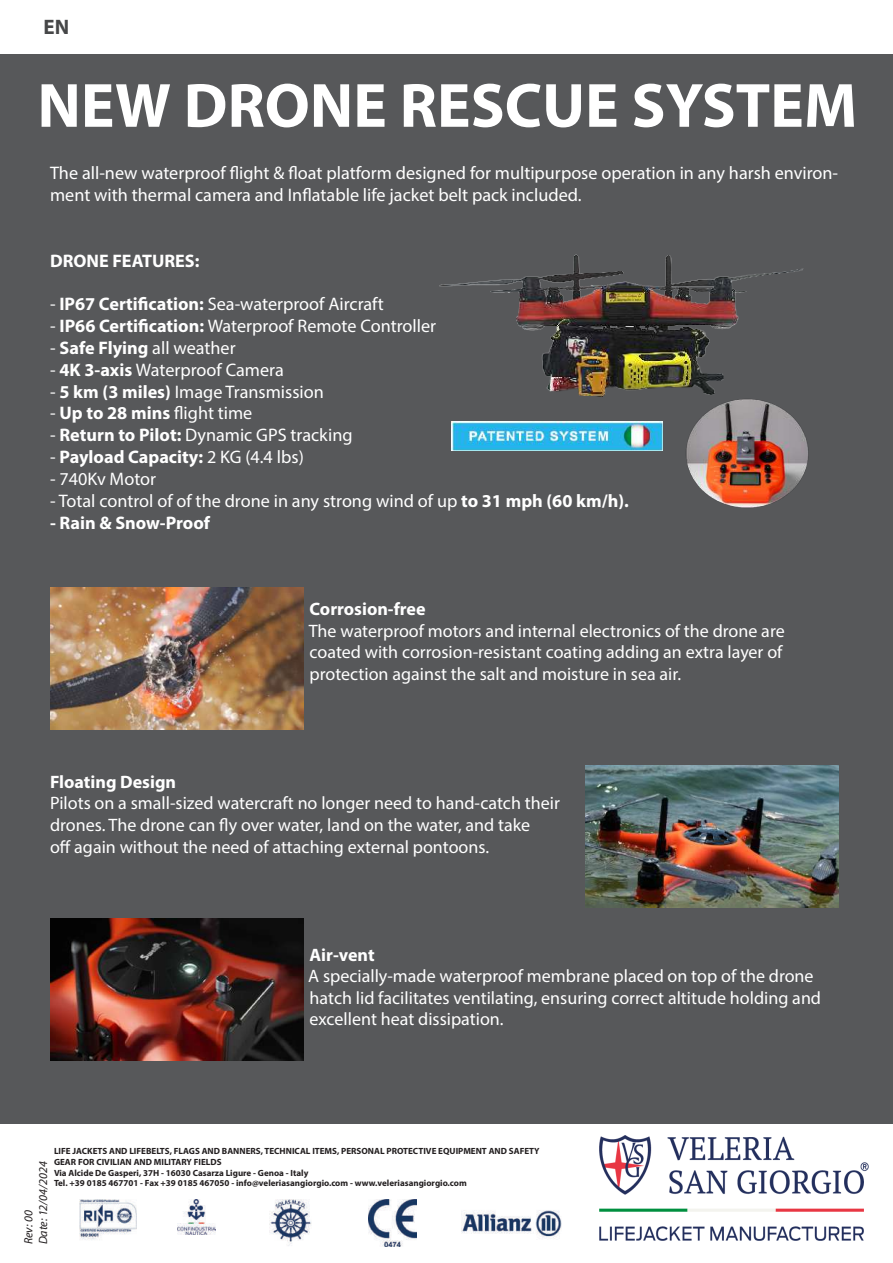
<style>
.page{position:relative;width:893px;height:1263px;background:#fff}
.page>*{position:absolute;margin:0;border:0;box-sizing:border-box;transform-origin:0 0}
.t1{font:700 63px "Myriad Pro";color:#fff}
.t2{font:700 21px "Myriad Pro";color:#464748}
.t3{font:18.15px/21.8px "Myriad Pro";color:#fff}
.t4{font:700 18.15px "Myriad Pro";color:#fff}
.t5{font:18px/21.6px "Myriad Pro";color:#fff}
.t6{font:700 18px "Myriad Pro";color:#fff}
.t7{font:italic 12px/14.4px "Myriad Pro";color:#231f20}
.t8{font:700 9px/10.8px "Myriad Pro";color:#231f20}
.s1{font-weight:700}
.s2{font-weight:400}
</style>
<div class="page">
<div style="left:0;top:54px;width:893px;height:1069px;background:#57585a"></div>
<img style="left:600px;top:1135px;width:269px;height:106px">
<img style="left:79px;top:1200px;width:58px;height:40px">
<img style="left:269px;top:1200px;width:43px;height:46px">
<img style="left:177px;top:1200px;width:39px;height:34px">
<img style="left:369px;top:1200px;width:48px;height:47px">
<img style="left:461px;top:1210px;width:100px;height:29px">
<img style="left:439px;top:254px;width:365px;height:197px">
<img style="left:50px;top:587px;width:253px;height:143px">
<img style="left:586px;top:766px;width:253px;height:141px">
<img style="left:685px;top:361px;width:123px;height:147px">
<img style="left:50px;top:918px;width:253px;height:142px">
<img style="left:451px;top:421px;width:211px;height:30px">
<p class="t2" style="left:43px;top:13px;width:27px">EN</p>
<h1 class="t1" style="left:37px;top:64px;width:821px">NEW DRONE RESCUE SYSTEM</h1>
<p class="t3" style="left:50px;top:162px;width:790px">The all-new waterproof flight &amp; float platform designed for multipurpose operation in any harsh environ&shy;ment with thermal camera and Inflatable life jacket belt pack included.</p>
<p class="t4" style="left:50px;top:249px;width:151px">DRONE FEATURES:</p>
<p class="t3" style="left:50px;top:293px;width:335px">- <span class="s1">IP67 Certification:</span> Sea-waterproof Aircraft</p>
<p class="t3" style="left:50px;top:315px;width:388px">- <span class="s1">IP66 Certification:</span> Waterproof Remote Controller</p>
<p class="t3" style="left:50px;top:337px;width:187px">- <span class="s1">Safe Flying</span> all weather</p>
<p class="t3" style="left:50px;top:359px;width:235px">- <span class="s1">4K 3-axis</span> Waterproof Camera</p>
<p class="t3" style="left:50px;top:380px;width:275px">- <span class="s1">5 km (3 miles)</span> Image Transmission</p>
<p class="t3" style="left:50px;top:402px;width:204px">- <span class="s1">Up to 28 mins</span> flight time</p>
<p class="t3" style="left:50px;top:424px;width:304px">- <span class="s1">Return to Pilot:</span> Dynamic GPS tracking</p>
<p class="t4" style="left:50px;top:445px;width:255px"><span class="s2">-</span> Payload Capacity: <span class="s2">2 KG (4.4 lbs)</span></p>
<p class="t3" style="left:50px;top:468px;width:108px">- 740Kv Motor</p>
<p class="t3" style="left:50px;top:489px;width:580px">- Total control of of the drone in any strong wind of up <span class="s1">to 31 mph (60 km/h).</span></p>
<p class="t4" style="left:50px;top:511px;width:162px">- Rain &amp; Snow-Proof</p>
<p class="t6" style="left:310px;top:597px;width:117px">Corrosion-free</p>
<p class="t5" style="left:309px;top:619px;width:477px">The waterproof motors and internal electronics of the drone are coated with corrosion-resistant coating adding an extra layer of protection against the salt and moisture in sea air.</p>
<p class="t6" style="left:50px;top:770px;width:128px">Floating Design</p>
<p class="t5" style="left:50px;top:792px;width:511px">Pilots on a small-sized watercraft no longer need to hand-catch their drones. The drone can fly over water, land on the water, and take<br>off again without the need of attaching external pontoons.</p>
<p class="t6" style="left:310px;top:943px;width:67px">Air-vent</p>
<p class="t5" style="left:308px;top:965px;width:514px">A specially-made waterproof membrane placed on top of the drone hatch lid facilitates ventilating, ensuring correct altitude holding and excellent heat dissipation.</p>
<p class="t8" style="left:54px;top:1145px;width:487px">LIFE JACKETS AND LIFEBELTS, FLAGS AND BANNERS, TECHNICAL ITEMS, PERSONAL PROTECTIVE EQUIPMENT AND SAFETY GEAR FOR CIVILIAN AND MILITARY FIELDS<br>Via Alcide De Gasperi, 37H - 16030 Casarza Ligure - Genoa - Italy<br>Tel. +39 0185 467701 - Fax +39 0185 467050 - info@veleriasangiorgio.com - www.veleriasangiorgio.com</p>
<p class="t7" style="left:21px;top:1244px;width:85px;rotate:-90deg">Rev: 00<br>Date: 12/04/2024</p>
</div>
